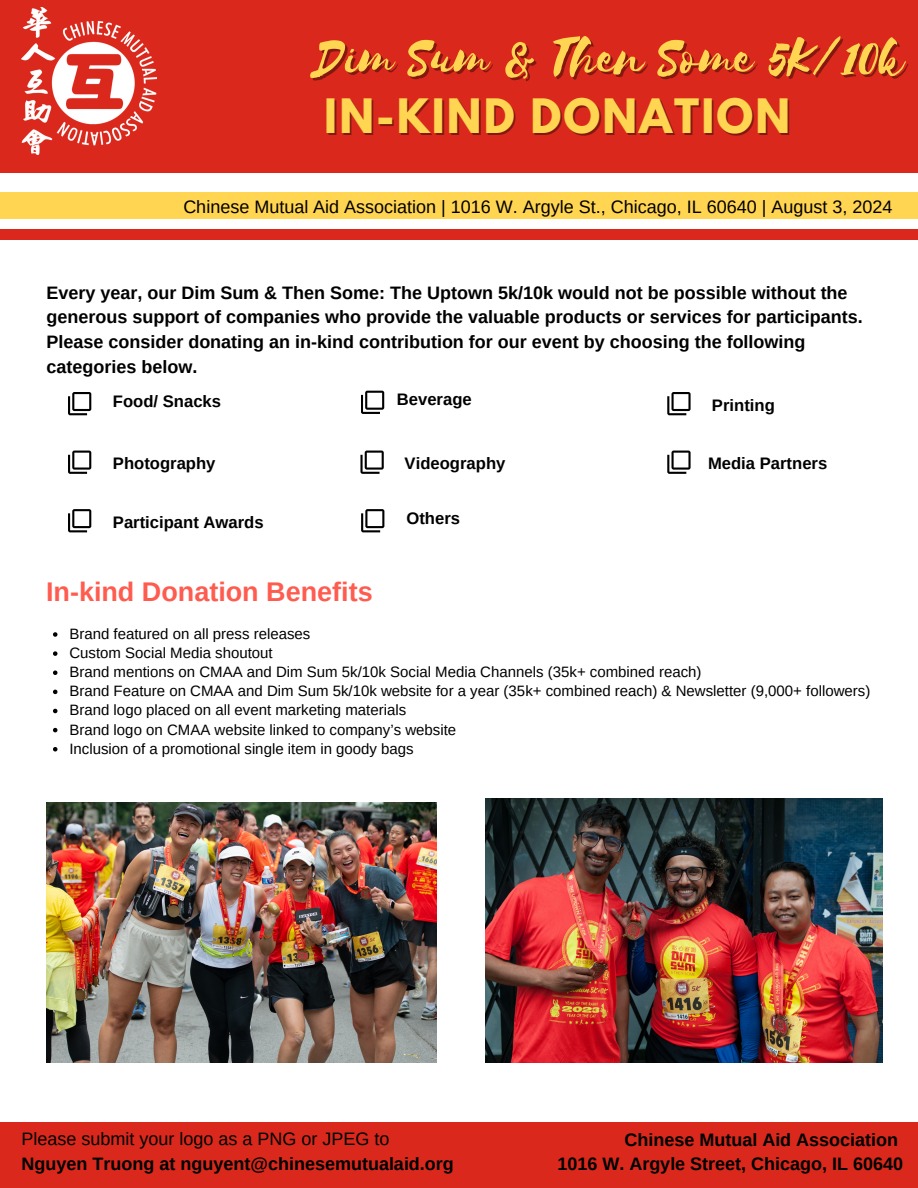
<style>
.page{position:relative;width:918px;height:1188px;background:#fff}
.page>*{position:absolute;margin:0;border:0;box-sizing:border-box;transform-origin:0 0}
.t1{font:57px "Selima";color:#ffd551}
.t2{font:700 42px "League Spartan";letter-spacing:.05em;color:#ffd551}
.t3{font:700 27px "Arimo";color:#ff5c50}
.t4{font:700 18px/24.8px "Arimo";color:#000}
.t5{font:18px "Arimo";color:#000}
.t6{font:700 16.65px "Arimo";color:#000}
.t7{font:15px "Arimo";color:#000}
.s1{font-weight:400}
</style>
<div class="page">
<div style="left:0;top:0;width:918px;height:172px;background:#da291c"></div>
<div style="left:0;top:192px;width:918px;height:27px;background:#ffd551"></div>
<div style="left:0;top:229px;width:918px;height:11px;background:#da291c"></div>
<img style="left:22px;top:7px;width:135px;height:147px">
<div style="left:0;top:1122px;width:918px;height:66px;background:#da291c"></div>
<img style="left:485px;top:799px;width:397px;height:263px">
<img style="left:46px;top:803px;width:391px;height:259px">
<svg style="left:361px;top:391px;width:23px;height:23px"></svg>
<svg style="left:360px;top:451px;width:24px;height:23px"></svg>
<svg style="left:667px;top:392px;width:24px;height:23px"></svg>
<svg style="left:667px;top:451px;width:24px;height:23px"></svg>
<svg style="left:68px;top:392px;width:23px;height:23px"></svg>
<svg style="left:68px;top:451px;width:23px;height:23px"></svg>
<svg style="left:68px;top:509px;width:23px;height:23px"></svg>
<svg style="left:361px;top:509px;width:23px;height:23px"></svg>
<svg style="left:53px;top:632px;width:4px;height:5px"></svg>
<svg style="left:53px;top:651px;width:4px;height:5px"></svg>
<svg style="left:53px;top:670px;width:4px;height:5px"></svg>
<svg style="left:53px;top:690px;width:4px;height:4px"></svg>
<svg style="left:53px;top:709px;width:4px;height:4px"></svg>
<svg style="left:53px;top:728px;width:4px;height:4px"></svg>
<svg style="left:53px;top:747px;width:4px;height:4px"></svg>
<h1 class="t1" style="left:314px;top:27px;width:591px">Dim Sum &amp; Then Some 5K/10k</h1>
<h2 class="t2" style="left:324px;top:96px;width:467px">IN-KIND DONATION</h2>
<h4 class="t5" style="left:183px;top:197px;width:711px">Chinese Mutual Aid Association | 1016 W. Argyle St., Chicago, IL 60640 | August 3, 2024</h4>
<h4 class="t4" style="left:46px;top:280px;width:818px">Every year, our Dim Sum &amp; Then Some: The Uptown 5k/10k would not be possible without the generous support of companies who provide the valuable products or services for participants.<br>Please consider donating an in-kind contribution for our event by choosing the following categories below.</h4>
<p class="t6" style="left:113px;top:392px;width:110px">Food/ Snacks</p>
<h3 class="t6" style="left:113px;top:454px;width:104px">Photography</h3>
<p class="t6" style="left:113px;top:513px;width:152px">Participant Awards</p>
<h4 class="t6" style="left:397px;top:390px;width:76px">Beverage</h4>
<h4 class="t6" style="left:405px;top:454px;width:102px">Videography</h4>
<h4 class="t6" style="left:406px;top:509px;width:55px">Others</h4>
<h4 class="t6" style="left:712px;top:396px;width:64px">Printing</h4>
<h4 class="t6" style="left:708px;top:454px;width:121px">Media Partners</h4>
<p class="t3" style="left:46px;top:576px;width:328px">In-kind Donation Benefits</p>
<p class="t7" style="left:69px;top:625px;width:242px">Brand featured on all press releases</p>
<p class="t7" style="left:69px;top:645px;width:205px">Custom Social Media shoutout</p>
<p class="t7" style="left:69px;top:664px;width:634px">Brand mentions on CMAA and Dim Sum 5k/10k Social Media Channels (35k+ combined reach)</p>
<p class="t7" style="left:69px;top:683px;width:802px">Brand Feature on CMAA and Dim Sum 5k/10k website for a year (35k+ combined reach) &amp; Newsletter (9,000+ followers)</p>
<p class="t7" style="left:69px;top:702px;width:338px">Brand logo placed on all event marketing materials</p>
<p class="t7" style="left:69px;top:721px;width:388px">Brand logo on CMAA website linked to company’s website</p>
<h5 class="t7" style="left:69px;top:740px;width:346px">Inclusion of a promotional single item in goody bags</h5>
<h5 class="t4" style="left:22px;top:1127px;width:434px"><span class="s1">Please submit your logo as a PNG or JPEG to<br></span>Nguyen Truong at nguyent@chinesemutualaid.org</h5>
<h4 class="t4" style="left:557px;top:1127px;width:347px;text-align:right">Chinese Mutual Aid Association<br>1016 W. Argyle Street, Chicago, IL 60640</h4>
</div>
